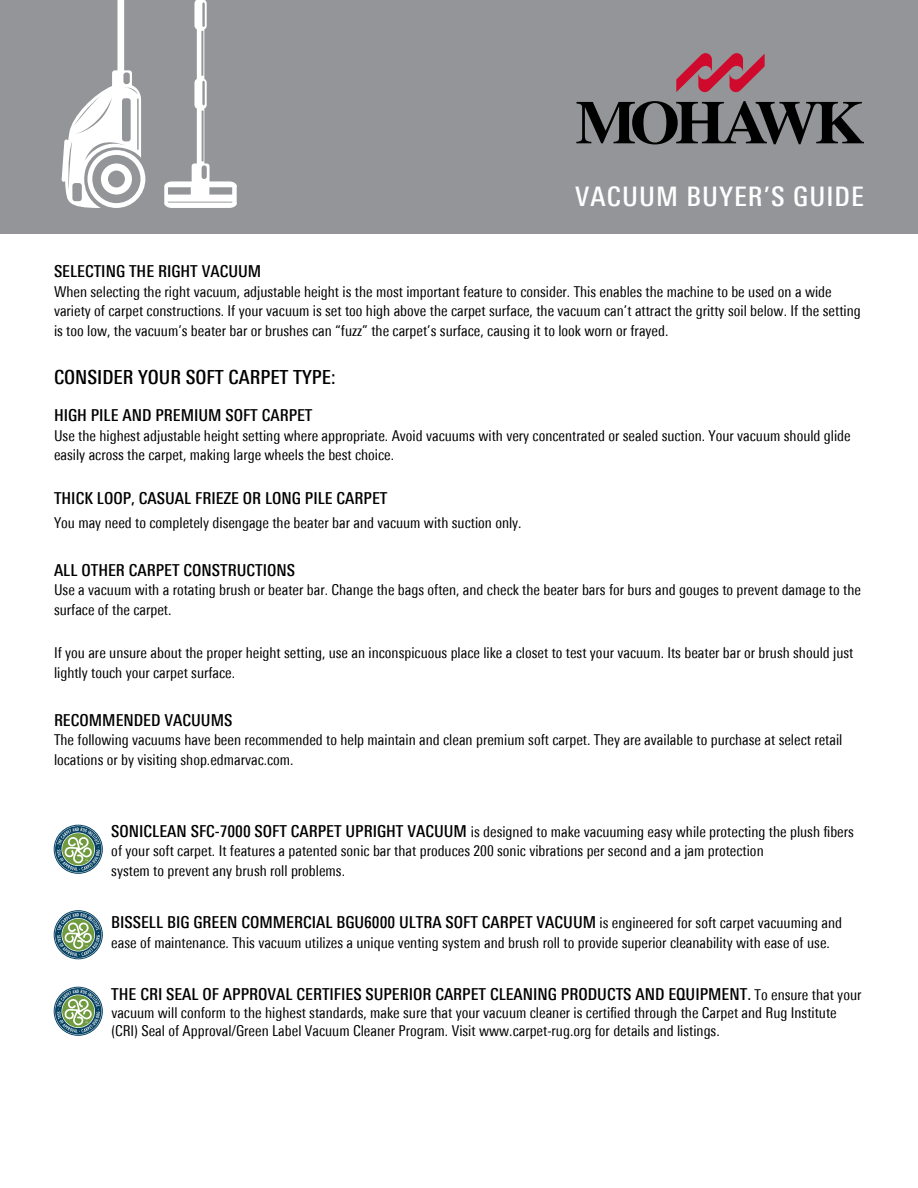
<style>
.page{position:relative;width:918px;height:1188px;background:#fff}
.page>*{position:absolute;margin:0;border:0;box-sizing:border-box;transform-origin:0 0}
.t1{font:500 condensed 27px "Linotype Univers";letter-spacing:.04em;color:#fff}
.t2{font:500 condensed 19.5px "Linotype Univers";color:#000}
.t3{font:500 condensed 16.5px "Linotype Univers";color:#000}
.t4{font:condensed 15px/19.5px "Linotype Univers";color:#000}
.s1{font-weight:500;font-size:16.5px}
.s2{font-weight:400;font-size:15px}
</style>
<div class="page">
<div style="left:54px;top:825px;width:49px;height:49px;border:1px solid #054162;border-radius:50%"></div>
<svg style="left:55px;top:826px;width:46px;height:46px"></svg>
<svg style="left:57px;top:827px;width:43px;height:44px"></svg>
<div style="left:54px;top:910px;width:49px;height:49px;border:1px solid #054162;border-radius:50%"></div>
<svg style="left:55px;top:912px;width:46px;height:46px"></svg>
<svg style="left:57px;top:913px;width:43px;height:43px"></svg>
<div style="left:54px;top:987px;width:49px;height:49px;border:1px solid #054162;border-radius:50%"></div>
<svg style="left:55px;top:988px;width:46px;height:46px"></svg>
<svg style="left:57px;top:989px;width:43px;height:44px"></svg>
<div style="left:0;top:0;width:918px;height:233px;background:#939598"></div>
<svg style="left:62px;top:0;width:175px;height:208px"></svg>
<svg style="left:676px;top:53px;width:89px;height:39px"></svg>
<svg style="left:576px;top:101px;width:288px;height:43px"></svg>
<h1 class="t1" style="left:575px;top:184px;width:290px">VACUUM BUYER’S GUIDE</h1>
<p class="t3" style="left:54px;top:264px;width:209px">SELECTING THE RIGHT VACUUM</p>
<p class="t4" style="left:54px;top:282px;width:808px">When selecting the right vacuum, adjustable height is the most important feature to consider. This enables the machine to be used on a wide variety of carpet constructions. If your vacuum is set too high above the carpet surface, the vacuum can’t attract the gritty soil below. If the setting is too low, the vacuum’s beater bar or brushes can “fuzz” the carpet’s surface, causing it to look worn or frayed.</p>
<h2 class="t2" style="left:54px;top:368px;width:283px">CONSIDER YOUR SOFT CARPET TYPE:</h2>
<p class="t3" style="left:54px;top:408px;width:260px">HIGH PILE AND PREMIUM SOFT CARPET</p>
<p class="t4" style="left:54px;top:426px;width:798px">Use the highest adjustable height setting where appropriate. Avoid vacuums with very concentrated or sealed suction. Your vacuum should glide easily across the carpet, making large wheels the best choice.</p>
<p class="t3" style="left:54px;top:490px;width:335px">THICK LOOP, CASUAL FRIEZE OR LONG PILE CARPET</p>
<p class="t4" style="left:54px;top:513px;width:469px">You may need to completely disengage the beater bar and vacuum with suction only.</p>
<p class="t3" style="left:54px;top:562px;width:242px">ALL OTHER CARPET CONSTRUCTIONS</p>
<p class="t4" style="left:54px;top:581px;width:809px">Use a vacuum with a rotating brush or beater bar. Change the bags often, and check the beater bars for burs and gouges to prevent damage to the surface of the carpet.</p>
<p class="t4" style="left:54px;top:644px;width:801px">If you are unsure about the proper height setting, use an inconspicuous place like a closet to test your vacuum. Its beater bar or brush should just lightly touch your carpet surface.</p>
<p class="t3" style="left:54px;top:712px;width:180px">RECOMMENDED VACUUMS</p>
<p class="t4" style="left:54px;top:731px;width:790px">The following vacuums have been recommended to help maintain and clean premium soft carpet. They are available to purchase at select retail locations or by visiting shop.edmarvac.com.</p>
<p class="t4" style="left:111px;top:822px;width:744px"><span class="s1">SONICLEAN SFC-7000 SOFT CARPET UPRIGHT VACUUM</span> is designed to make vacuuming easy while protecting the plush fibers of your soft carpet. It features a patented sonic bar that produces 200 sonic vibrations per second and a jam protection<br>system to prevent any brush roll problems.</p>
<p class="t3" style="left:111px;top:915px;width:732px">BISSELL BIG GREEN COMMERCIAL BGU6000 ULTRA SOFT CARPET VACUUM <span class="s2">is engineered for soft carpet vacuuming and</span></p>
<p class="t4" style="left:111px;top:933px;width:720px">ease of maintenance. This vacuum utilizes a unique venting system and brush roll to provide superior cleanability with ease of use.</p>
<p class="t3" style="left:111px;top:987px;width:752px">THE CRI SEAL OF APPROVAL CERTIFIES SUPERIOR CARPET CLEANING PRODUCTS AND EQUIPMENT. <span class="s2">To ensure that your</span></p>
<p class="t4" style="left:111px;top:1005px;width:727px;line-height:18px">vacuum will conform to the highest standards, make sure that your vacuum cleaner is certified through the Carpet and Rug Institute (CRI) Seal of Approval/Green Label Vacuum Cleaner Program. Visit www.carpet-rug.org for details and listings.</p>
</div>
